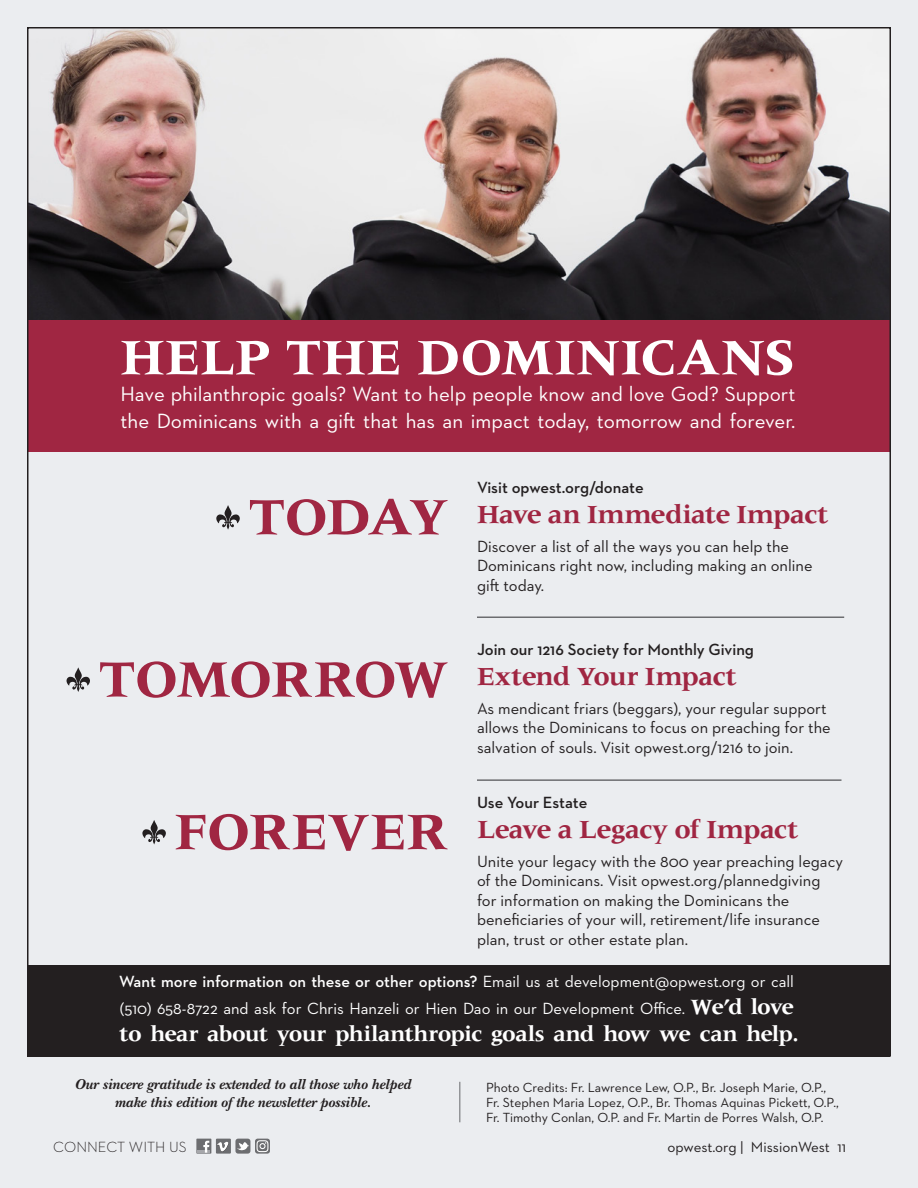
<style>
.page{position:relative;width:918px;height:1188px;background:#ebedf0}
.page>*{position:absolute;margin:0;border:0;box-sizing:border-box;transform-origin:0 0}
.t1{font:700 54px "Meridien LT Std";letter-spacing:-.035em;color:#a02642}
.t2{font:700 54px "Meridien LT Std";letter-spacing:-.01em;color:#a02642}
.san_serif_body{font:700 52.5px "Meridien LT Std";letter-spacing:.015em;color:#fff}
.t3{font:700 27px "Meridien LT Std";letter-spacing:-.03em;color:#a02642}
.t4{font:700 22.5px "Meridien LT Std";letter-spacing:-.035em;color:#fff}
.san_serif_body-2{font:21px/27px "Neutraface 2 Text";color:#fff}
.san_serif_body-3{font:16.5px/19.5px "Neutraface 2 Text";color:#231f20}
.t5{font:16.5px/27px "Neutraface 2 Text";color:#fff}
.san_serif_body-4{font:600 16.5px "Neutraface 2 Text";color:#231f20}
.letter_body{font:italic 700 15px/18px "New Baskerville";color:#231f20;text-align:center}
.t6{font:15px "Neutraface 2 Text";color:#231f20}
.t7{font:300 15px "Neutraface 2 Text";color:#231f20}
.t8{font:13.5px/15px "Neutraface 2 Text";color:#231f20}
.s1{font-weight:600}
.s2{font-family:"Meridien LT Std";font-weight:700;font-size:22.5px}
</style>
<div class="page">
<svg style="left:67px;top:667px;width:23px;height:25px"></svg>
<hr style="left:459px;top:1082px;width:1px;height:40px;background:#939598">
<img style="left:30px;top:30px;width:858px;height:290px">
<hr style="left:477px;top:616px;width:367px;height:2px;background:#6c6d70">
<hr style="left:477px;top:779px;width:365px;height:2px;background:#6c6d70">
<svg style="left:216px;top:505px;width:24px;height:25px"></svg>
<svg style="left:142px;top:820px;width:24px;height:24px"></svg>
<div style="left:27px;top:965px;width:862px;height:92px;background:#231f20"></div>
<div style="left:27px;top:320px;width:862px;height:132px;background:#a02642"></div>
<svg style="left:196px;top:1139px;width:15px;height:15px"></svg>
<svg style="left:197px;top:1141px;width:13px;height:12px"></svg>
<div style="left:216px;top:1139px;width:15px;height:15px;background:#6c6d70"></div>
<svg style="left:217px;top:1142px;width:11px;height:10px"></svg>
<div style="left:235px;top:1139px;width:15px;height:15px;background:#6c6d70;border-radius:3px"></div>
<svg style="left:237px;top:1142px;width:12px;height:9px"></svg>
<svg style="left:255px;top:1139px;width:15px;height:15px"></svg>
<svg style="left:257px;top:1140px;width:11px;height:12px"></svg>
<p class="san_serif_body" style="left:121px;top:327px;width:677px">HELP THE DOMINICANS</p>
<p class="san_serif_body-2" style="left:121px;top:380px;width:676px">Have philanthropic goals? Want to help people know and love God? Support the Dominicans with a gift that has an impact today, tomorrow and forever.</p>
<p class="t1" style="left:249px;top:486px;width:201px">TODAY</p>
<p class="t1" style="left:99px;top:648px;width:351px">TOMORROW</p>
<p class="t2" style="left:175px;top:801px;width:275px">FOREVER</p>
<p class="san_serif_body-4" style="left:477px;top:477px;width:168px">Visit opwest.org/donate</p>
<p class="t3" style="left:477px;top:499px;width:353px">Have an Immediate Impact</p>
<p class="san_serif_body-3" style="left:477px;top:536px;width:337px">Discover a list of all the ways you can help the<br>Dominicans right now, including making an online gift today.</p>
<p class="san_serif_body-4" style="left:477px;top:639px;width:279px">Join our 1216 Society for Monthly Giving</p>
<p class="t3" style="left:477px;top:661px;width:262px">Extend Your Impact</p>
<p class="san_serif_body-3" style="left:477px;top:698px;width:355px">As mendicant friars (beggars), your regular support allows the Dominicans to focus on preaching for the salvation of souls. Visit opwest.org/1216 to join.</p>
<p class="san_serif_body-4" style="left:477px;top:792px;width:112px">Use Your Estate</p>
<p class="t3" style="left:477px;top:814px;width:323px">Leave a Legacy of Impact</p>
<p class="san_serif_body-3" style="left:477px;top:851px;width:368px">Unite your legacy with the 800 year preaching legacy of the Dominicans. Visit opwest.org/plannedgiving for information on making the Dominicans the beneficiaries of your will, retirement/life insurance plan, trust or other estate plan.</p>
<p class="t5" style="left:119px;top:967px;width:676px"><span class="s1">Want more information on these or other options?</span> Email us at development@opwest.org or call (510) 658-8722 and ask for Chris Hanzeli or Hien Dao in our Development Office. <span class="s2">We’d love</span></p>
<p class="t4" style="left:119px;top:1021px;width:681px">to hear about your philanthropic goals and how we can help.</p>
<p class="letter_body" style="left:75px;top:1075px;width:338px">Our sincere gratitude is extended to all those who helped make this edition of the newsletter possible.</p>
<p class="t8" style="left:486px;top:1080px;width:354px">Photo Credits: Fr. Lawrence Lew, O.P., Br. Joseph Marie, O.P.,<br>Fr. Stephen Maria Lopez, O.P., Br. Thomas Aquinas Pickett, O.P.,<br>Fr. Timothy Conlan, O.P. and Fr. Martin de Porres Walsh, O.P.</p>
<p class="t7" style="left:53px;top:1138px;width:135px">CONNECT WITH US</p>
<p class="t6" style="left:668px;top:1138px;width:180px">opwest.org | MissionWest 11</p>
</div>
